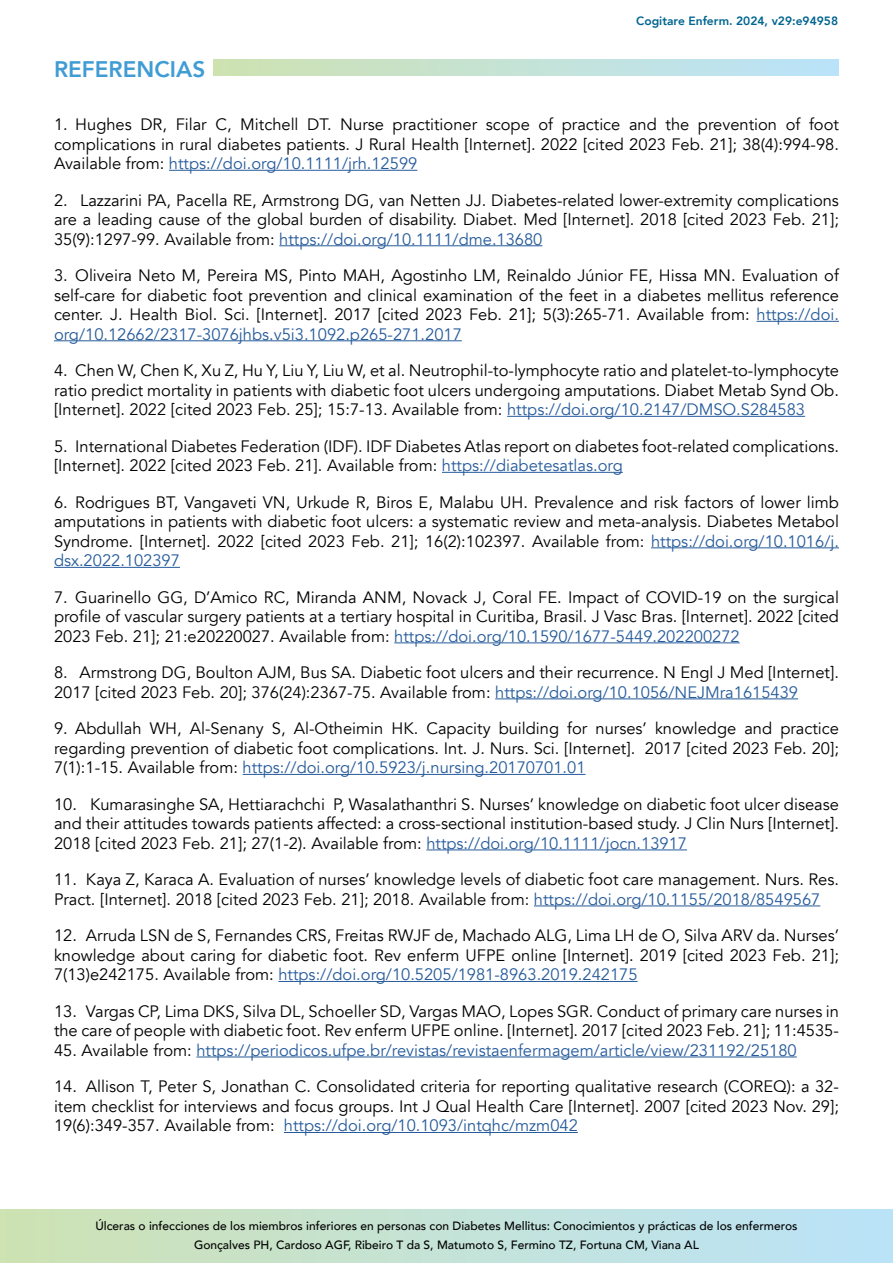
<style>
.page{position:relative;width:893px;height:1263px;background:#fff}
.page>*{position:absolute;margin:0;border:0;box-sizing:border-box;transform-origin:0 0}
.t1{font:800 22.5px "Avenir";color:#409cd4}
.t2{font:16.5px/19.5px "Avenir";color:#000;text-align:justify}
.t3{font:16.5px "Avenir";color:#265b9b}
.t4{font:500 12px/18.6px "Avenir";color:#000;text-align:center}
.t5{font:800 12px "Avenir";color:#00658f}
.s1{color:#265b9b}
.s2{color:#000}
</style>
<div class="page">
<svg style="left:0;top:1209px;width:893px;height:54px"></svg>
<hr style="left:169px;top:170px;width:248px;height:1px;background:#265b9b">
<hr style="left:279px;top:245px;width:263px;height:1px;background:#265b9b">
<hr style="left:756px;top:321px;width:83px;height:1px;background:#265b9b">
<hr style="left:54px;top:340px;width:408px;height:1px;background:#265b9b">
<hr style="left:507px;top:416px;width:298px;height:1px;background:#265b9b">
<hr style="left:442px;top:472px;width:181px;height:1px;background:#265b9b">
<hr style="left:651px;top:547px;width:188px;height:1px;background:#265b9b">
<hr style="left:54px;top:567px;width:126px;height:1px;background:#265b9b">
<hr style="left:394px;top:642px;width:346px;height:1px;background:#265b9b">
<hr style="left:495px;top:698px;width:303px;height:1px;background:#265b9b">
<hr style="left:243px;top:774px;width:342px;height:1px;background:#265b9b">
<hr style="left:426px;top:849px;width:261px;height:1px;background:#265b9b">
<hr style="left:534px;top:905px;width:286px;height:1px;background:#265b9b">
<hr style="left:278px;top:981px;width:360px;height:1px;background:#265b9b">
<hr style="left:196px;top:1056px;width:601px;height:1px;background:#265b9b">
<hr style="left:284px;top:1132px;width:294px;height:1px;background:#265b9b">
<div style="left:213px;top:59px;width:626px;height:17px;background:linear-gradient(to right,#cee2b2,#bae3fb)"></div>
<h1 class="t1" style="left:54px;top:51px;width:153px">REFERENCIAS</h1>
<p class="t5" style="left:636px;top:12px;width:203px">Cogitare Enferm. 2024, v29:e94958</p>
<p class="t2" style="left:54px;top:115px;width:786px">1. Hughes DR, Filar C, Mitchell DT. Nurse practitioner scope of practice and the prevention of foot complications in rural diabetes patients. J Rural Health [Internet]. 2022 [cited 2023 Feb. 21]; 38(4):994-98.<br>Available from: <span class="s1">https://doi.org/10.1111/jrh.12599</span></p>
<p class="t2" style="left:54px;top:190px;width:786px">2. Lazzarini PA, Pacella RE, Armstrong DG, van Netten JJ. Diabetes-related lower-extremity complications are a leading cause of the global burden of disability. Diabet. Med [Internet]. 2018 [cited 2023 Feb. 21]; 35(9):1297-99. Available from: <span class="s1">https://doi.org/10.1111/dme.13680</span></p>
<p class="t2" style="left:54px;top:266px;width:786px">3. Oliveira Neto M, Pereira MS, Pinto MAH, Agostinho LM, Reinaldo Júnior FE, Hissa MN. Evaluation of self-care for diabetic foot prevention and clinical examination of the feet in a diabetes mellitus reference center. J. Health Biol. Sci. [Internet]. 2017 [cited 2023 Feb. 21]; 5(3):265-71. Available from: <span class="s1">https://doi. org/10.12662/2317-3076jhbs.v5i3.1092.p265-271.2017</span></p>
<p class="t2" style="left:54px;top:361px;width:786px">4. Chen W, Chen K, Xu Z, Hu Y, Liu Y, Liu W, et al. Neutrophil-to-lymphocyte ratio and platelet-to-lymphocyte ratio predict mortality in patients with diabetic foot ulcers undergoing amputations. Diabet Metab Synd Ob. [Internet]. 2022 [cited 2023 Feb. 25]; 15:7-13. Available from: <span class="s1">https://doi.org/10.2147/DMSO.S284583</span></p>
<p class="t2" style="left:54px;top:436px;width:786px">5. International Diabetes Federation (IDF). IDF Diabetes Atlas report on diabetes foot-related complications. [Internet]. 2022 [cited 2023 Feb. 21]. Available from: <span class="s1">https://diabetesatlas.org</span></p>
<p class="t2" style="left:54px;top:492px;width:786px">6. Rodrigues BT, Vangaveti VN, Urkude R, Biros E, Malabu UH. Prevalence and risk factors of lower limb amputations in patients with diabetic foot ulcers: a systematic review and meta-analysis. Diabetes Metabol Syndrome. [Internet]. 2022 [cited 2023 Feb. 21]; 16(2):102397. Available from: <span class="s1">https://doi.org/10.1016/j. dsx.2022.102397</span></p>
<p class="t2" style="left:54px;top:588px;width:786px">7. Guarinello GG, D’Amico RC, Miranda ANM, Novack J, Coral FE. Impact of COVID-19 on the surgical profile of vascular surgery patients at a tertiary hospital in Curitiba, Brasil. J Vasc Bras. [Internet]. 2022 [cited 2023 Feb. 21]; 21:e20220027. Available from: <span class="s1">https://doi.org/10.1590/1677-5449.202200272</span></p>
<p class="t2" style="left:54px;top:663px;width:786px">8. Armstrong DG, Boulton AJM, Bus SA. Diabetic foot ulcers and their recurrence. N Engl J Med [Internet].<br>2017 [cited 2023 Feb. 20]; 376(24):2367-75. Available from: <span class="s1">https://doi.org/10.1056/NEJMra1615439</span></p>
<p class="t2" style="left:54px;top:719px;width:786px">9. Abdullah WH, Al-Senany S, Al-Otheimin HK. Capacity building for nurses’ knowledge and practice regarding prevention of diabetic foot complications. Int. J. Nurs. Sci. [Internet]. 2017 [cited 2023 Feb. 20]; 7(1):1-15. Available from: <span class="s1">https://doi.org/10.5923/j.nursing.20170701.01</span></p>
<p class="t2" style="left:54px;top:795px;width:786px">10. Kumarasinghe SA, Hettiarachchi P, Wasalathanthri S. Nurses’ knowledge on diabetic foot ulcer disease and their attitudes towards patients affected: a cross-sectional institution-based study. J Clin Nurs [Internet].<br>2018 [cited 2023 Feb. 21]; 27(1-2). Available from: <span class="s1">https://doi.org/10.1111/jocn.13917</span></p>
<p class="t2" style="left:54px;top:870px;width:786px">11. Kaya Z, Karaca A. Evaluation of nurses’ knowledge levels of diabetic foot care management. Nurs. Res.<br>Pract. [Internet]. 2018 [cited 2023 Feb. 21]; 2018. Available from: <span class="s1">https://doi.org/10.1155/2018/8549567</span></p>
<p class="t2" style="left:54px;top:926px;width:786px">12. Arruda LSN de S, Fernandes CRS, Freitas RWJF de, Machado ALG, Lima LH de O, Silva ARV da. Nurses’ knowledge about caring for diabetic foot. Rev enferm UFPE online [Internet]. 2019 [cited 2023 Feb. 21]; 7(13)e242175. Available from: <span class="s1">https://doi.org/10.5205/1981-8963.2019.242175</span></p>
<p class="t2" style="left:54px;top:1002px;width:786px">13. Vargas CP, Lima DKS, Silva DL, Schoeller SD, Vargas MAO, Lopes SGR. Conduct of primary care nurses in the care of people with diabetic foot. Rev enferm UFPE online. [Internet]. 2017 [cited 2023 Feb. 21]; 11:4535-</p>
<p class="t3" style="left:54px;top:1040px;width:744px"><span class="s2">45. Available from:</span> https://periodicos.ufpe.br/revistas/revistaenfermagem/article/view/231192/25180</p>
<p class="t2" style="left:54px;top:1077px;width:786px">14. Allison T, Peter S, Jonathan C. Consolidated criteria for reporting qualitative research (COREQ): a 32- item checklist for interviews and focus groups. Int J Qual Health Care [Internet]. 2007 [cited 2023 Nov. 29]; 19(6):349-357. Available from: <span class="s1">https://doi.org/10.1093/intqhc/mzm042</span></p>
<p class="t4" style="left:95px;top:1216px;width:703px">Úlceras o infecciones de los miembros inferiores en personas con Diabetes Mellitus: Conocimientos y prácticas de los enfermeros<br>Gonçalves PH, Cardoso AGF, Ribeiro T da S, Matumoto S, Fermino TZ, Fortuna CM, Viana AL</p>
</div>
